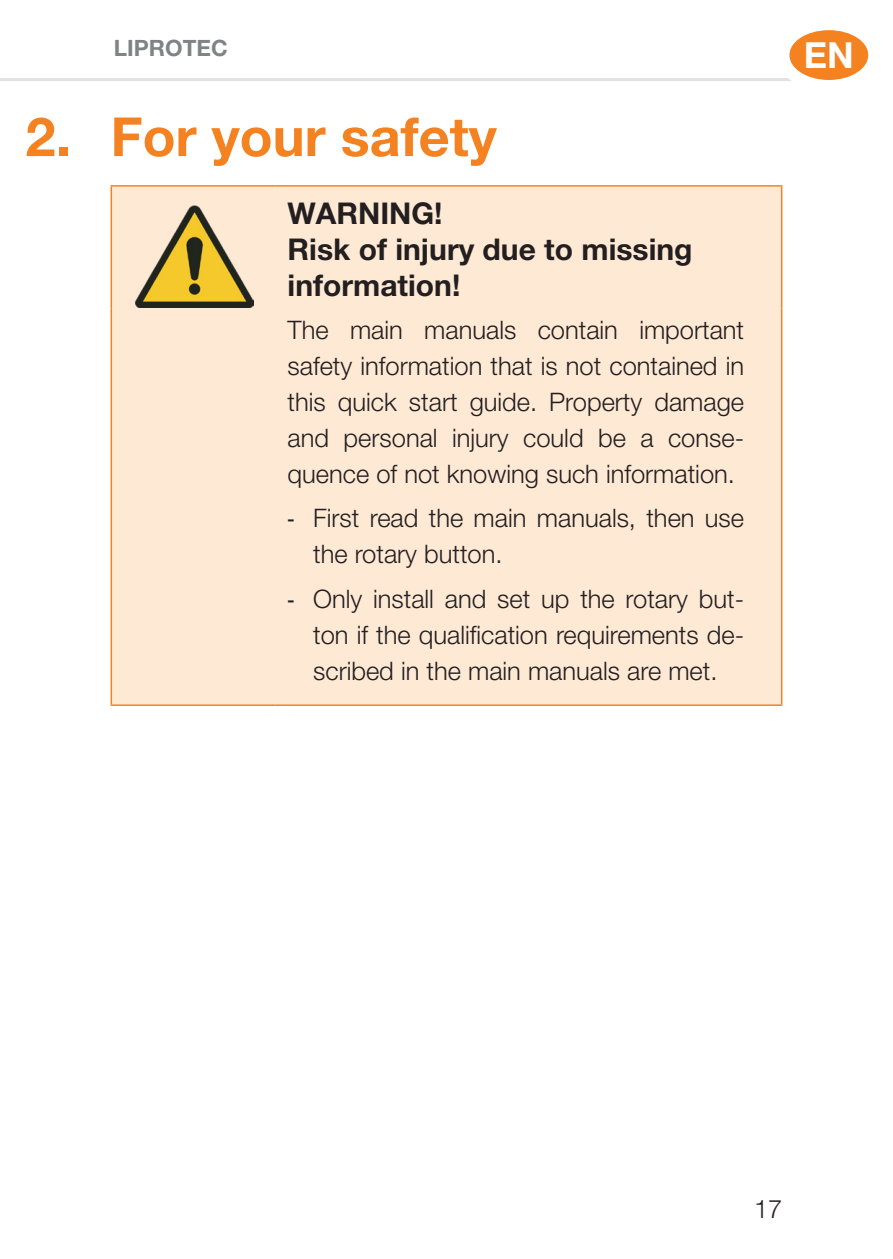
<style>
.page{position:relative;width:893px;height:1259px;background:#fff}
.page>*{position:absolute;margin:0;border:0;box-sizing:border-box;transform-origin:0 0}
.t1{font:700 54px "Helvetica Neue LT Pro";color:#f58220}
.t2{font:700 36px "Helvetica Neue LT Pro";color:#fff}
.Sicherheitshinweis_1{font:700 30px/36px "Helvetica Neue LT Pro";color:#231f20}
.Sicherheitshinweis_2{font:300 25.5px/36px "Helvetica Neue LT Pro";color:#231f20;text-align:justify}
.t3{font:700 22.5px "Helvetica Neue LT Pro";color:#808285}
.s1{font-family:"Arial Narrow";font-weight:400}
</style>
<div class="page">
<hr style="left:0;top:78px;width:829px;height:3px;background:#e1e2e4">
<svg style="left:783px;top:24px;width:91px;height:62px;background:#f69440"></svg>
<div style="left:777px;top:18px;width:103px;height:74px;border:12px solid #fff;border-radius:50%"></div>
<div style="left:112px;top:187px;width:669px;height:517px;background:#fee9d5"></div>
<hr style="left:111px;top:704px;width:165px;height:2px;background:#f58220">
<hr style="left:111px;top:185px;width:165px;height:2px;background:#f58220">
<hr style="left:111px;top:187px;width:1px;height:121px;background:#f58220">
<hr style="left:111px;top:308px;width:1px;height:396px;background:#f58220">
<hr style="left:276px;top:185px;width:506px;height:2px;background:#f58220">
<hr style="left:781px;top:187px;width:1px;height:121px;background:#f58220">
<hr style="left:781px;top:308px;width:1px;height:396px;background:#f58220">
<hr style="left:276px;top:704px;width:506px;height:2px;background:#f58220">
<img style="left:135px;top:205px;width:118px;height:103px">
<p class="t3" style="left:114px;top:35px;width:115px">LIPROTEC</p>
<h2 class="t2" style="left:804px;top:33px;width:52px">EN</h2>
<p class="t1" style="left:26px;top:103px;width:473px">2. For your safety</p>
<p class="Sicherheitshinweis_1" style="left:288px;top:195px;width:156px">WARNING!</p>
<p class="Sicherheitshinweis_1" style="left:288px;top:231px;width:406px">Risk of injury due to missing information!</p>
<p class="Sicherheitshinweis_2" style="left:288px;top:311px;width:458px">The main manuals contain important safety information that is not contained in this quick start guide. Property damage and personal injury could be a conse&shy;quence of not knowing such information.</p>
<p class="Sicherheitshinweis_2" style="left:313px;top:499px;width:432px;text-indent:-26px"><span class="s1">-</span> First read the main manuals, then use the rotary button.</p>
<p class="Sicherheitshinweis_2" style="left:313px;top:580px;width:432px;text-indent:-26px"><span class="s1">-</span> Only install and set up the rotary but&shy;ton if the qualification requirements de&shy;scribed in the main manuals are met.</p>
<p class="Sicherheitshinweis_2" style="left:754px;top:1190px;width:30px">17</p>
</div>
